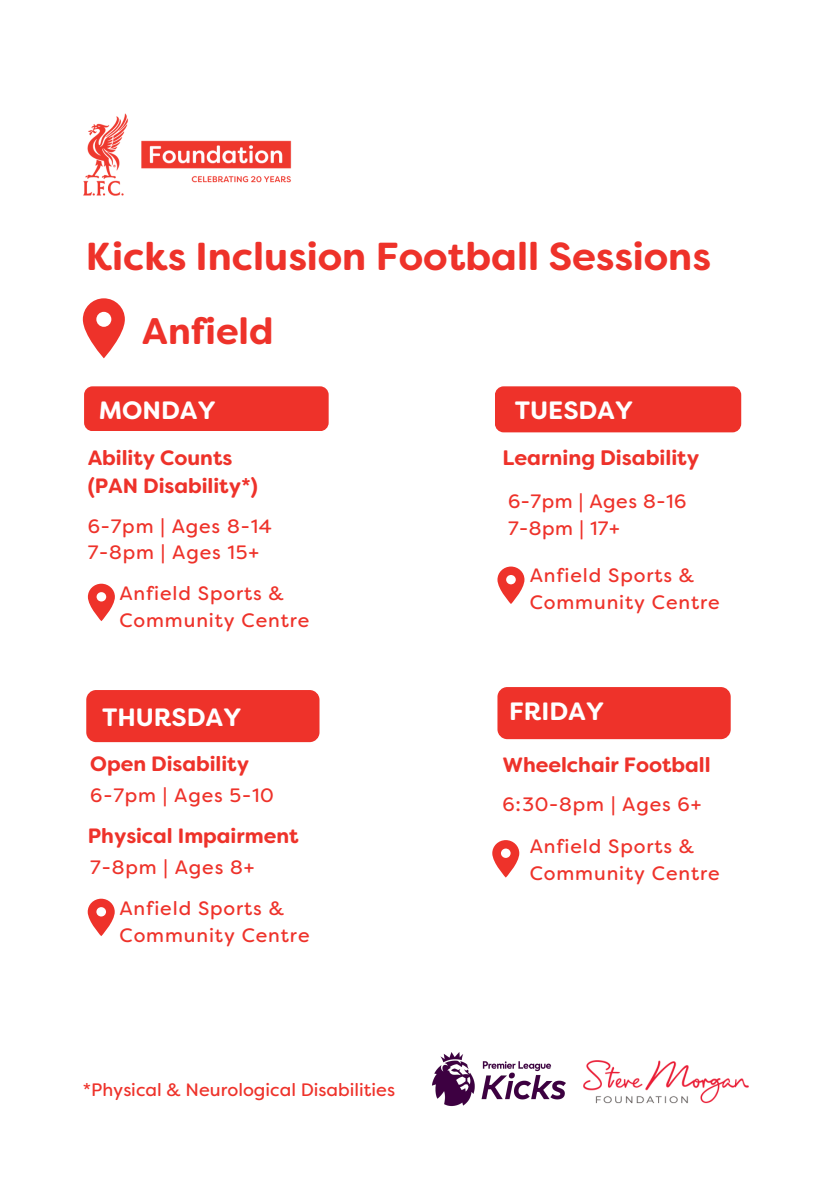
<style>
.page{position:relative;width:839px;height:1191px;background:#fff}
.page>*{position:absolute;margin:0;border:0;box-sizing:border-box;transform-origin:0 0}
.t1{font:700 39px "Filson Soft";color:#ee322a}
.t2{font:700 37px "Filson Soft";color:#ee322a}
.t3{font:700 25px "Filson Soft";color:#fff}
.t4{font:700 21px "Filson Soft";color:#ee322a}
.t5{font:700 20.8px/28px "Filson Soft";color:#ee322a}
.t6{font:19.4px/26.6px "Filson Soft";letter-spacing:.045em;color:#ee322a}
.t7{font:18px "Filson Soft";color:#ee322a}
</style>
<div class="page">
<img style="left:432px;top:1052px;width:133px;height:54px">
<img style="left:583px;top:1060px;width:166px;height:44px">
<div style="left:84px;top:386px;width:244px;height:45px;background:#ee322a;border-radius:8px"></div>
<div style="left:495px;top:386px;width:246px;height:46px;background:#ee322a;border-radius:9px"></div>
<div style="left:86px;top:690px;width:233px;height:52px;background:#ee322a;border-radius:10px"></div>
<div style="left:497px;top:687px;width:233px;height:52px;background:#ee322a;border-radius:10px"></div>
<img style="left:83px;top:113px;width:209px;height:83px">
<svg style="left:492px;top:840px;width:27px;height:38px"></svg>
<svg style="left:88px;top:584px;width:27px;height:37px"></svg>
<svg style="left:497px;top:567px;width:27px;height:37px"></svg>
<svg style="left:88px;top:899px;width:27px;height:37px"></svg>
<svg style="left:83px;top:298px;width:42px;height:60px"></svg>
<h1 class="t1" style="left:86px;top:242px;width:626px">Kicks Inclusion Football Sessions</h1>
<h2 class="t2" style="left:142px;top:317px;width:133px">Anfield</h2>
<p class="t3" style="left:99px;top:401px;width:119px">MONDAY</p>
<p class="t5" style="left:88px;top:446px;width:171px">Ability Counts (PAN Disability*)</p>
<p class="t6" style="left:88px;top:514px;width:186px">6-7pm | Ages 8-14<br>7-8pm | Ages 15+</p>
<p class="t6" style="left:119px;top:582px;width:191px">Anfield Sports &amp;<br>Community Centre</p>
<p class="t3" style="left:102px;top:708px;width:141px">THURSDAY</p>
<p class="t5" style="left:90px;top:752px;width:160px">Open Disability</p>
<p class="t6" style="left:90px;top:784px;width:185px">6-7pm | Ages 5-10</p>
<p class="t5" style="left:88px;top:824px;width:212px">Physical Impairment</p>
<p class="t6" style="left:90px;top:856px;width:166px">7-8pm | Ages 8+</p>
<p class="t6" style="left:119px;top:897px;width:191px">Anfield Sports &amp;<br>Community Centre</p>
<p class="t7" style="left:83px;top:1083px;width:313px">*Physical &amp; Neurological Disabilities</p>
<p class="t3" style="left:515px;top:401px;width:120px">TUESDAY</p>
<p class="t4" style="left:502px;top:450px;width:198px">Learning Disability</p>
<p class="t6" style="left:508px;top:490px;width:180px">6-7pm | Ages 8-16<br>7-8pm | 17+</p>
<p class="t6" style="left:529px;top:564px;width:191px">Anfield Sports &amp;<br>Community Centre</p>
<p class="t3" style="left:509px;top:702px;width:96px">FRIDAY</p>
<p class="t5" style="left:502px;top:753px;width:209px">Wheelchair Football</p>
<p class="t6" style="left:529px;top:785px;width:173px;line-height:42px;text-indent:-27px">6:30-8pm | Ages 6+<br>Anfield Sports &amp;</p>
<p class="t6" style="left:529px;top:862px;width:191px">Community Centre</p>
</div>
